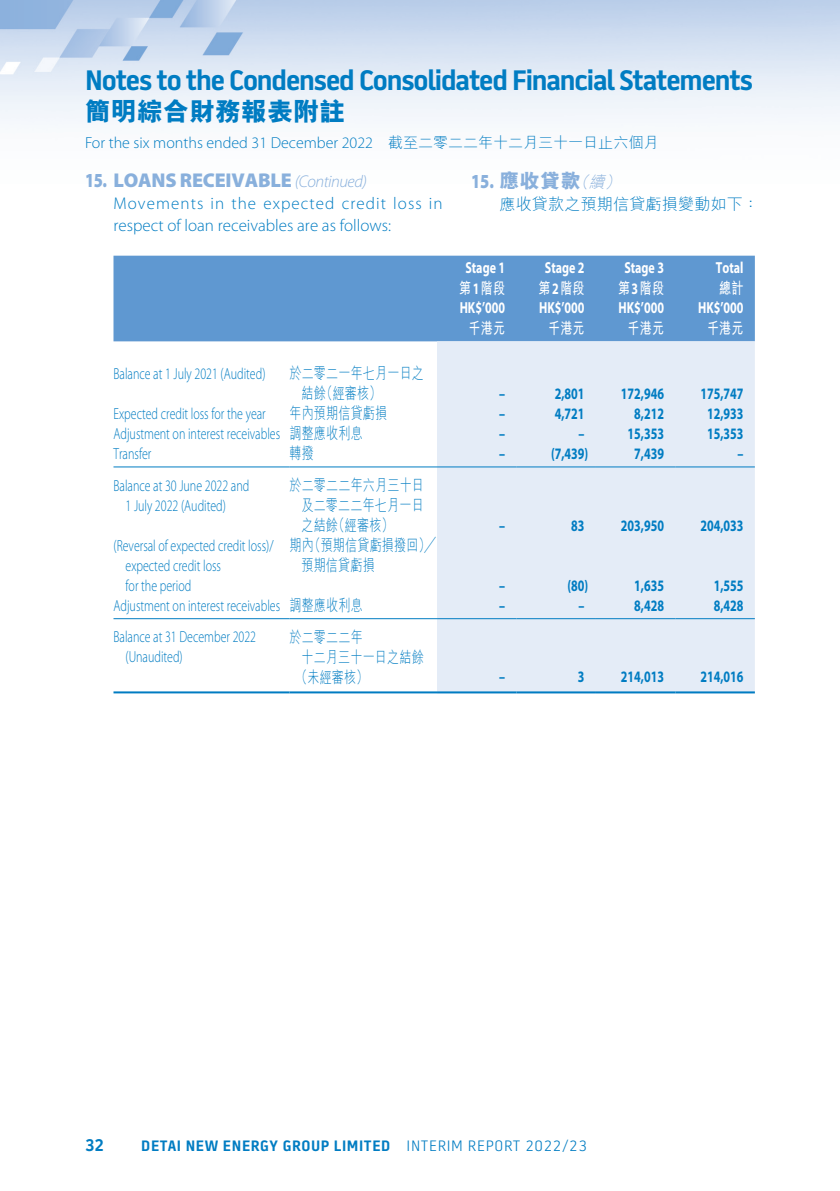
<style>
.page{position:relative;width:840px;height:1191px;background:#fff}
.page>*{position:absolute;margin:0;border:0;box-sizing:border-box;transform-origin:0 0}
.t1{font:700 28px "Battersea";letter-spacing:-.04em;color:#007cc2}
.t2{font:800 26px "M Hei HK";color:#007cc2}
._01_H1_E{font:900 20px "Myriad Pro";letter-spacing:-.01em;color:#89b0dc;scale:.8 1}
._001_H1_C{font:800 20px "M Hei HK";color:#89b0dc}
._00_txt_E{font:300 17px/22px "Myriad Pro";color:#007cc2}
.t3{font:700 17px "Battersea";color:#007cc2}
._50_Table_txt{font:300 16px "Myriad Pro";color:#007cc2;scale:.75 1}
._50_Table_txt-2{font:700 16px "Myriad Pro";color:#007cc2;scale:.75 1}
._50_Table_txt-3{font:300 16px "M Hei HK";letter-spacing:.02em;color:#007cc2;scale:.75 1}
._50_Table_txt-4{font:300 16px "Myriad Pro";color:#007cc2}
._50_Table_txt-5{font:700 16px "Myriad Pro";color:#fff;scale:.75 1}
._50_Table_txt-6{font:700 16px "M Hei HK";letter-spacing:.02em;color:#fff;scale:.75 1}
._000_txt_C{font:300 16px "M Hei HK";letter-spacing:.015em;color:#007cc2}
.t4{font:700 15px "Battersea";letter-spacing:.04em;color:#007cc2}
.s1{font-family:"M Hei HK";font-size:15px}
.s2{font-family:"Myriad Pro";font-weight:900}
.s3{font-weight:300;font-style:italic;font-size:16px}
.s4{font-weight:300;font-style:italic;font-size:17px}
.s5{font-family:"Myriad Pro"}
.s6{font-weight:300}
</style>
<div class="page">
<img style="left:0;top:0;width:839px;height:694px">
<div style="left:113px;top:256px;width:641px;height:85px;background:#5f98d1"></div>
<div style="left:437px;top:341px;width:317px;height:350px;background:#e4ecf7"></div>
<hr style="left:113px;top:466px;width:176px;height:1px;background:#007cc2">
<hr style="left:289px;top:466px;width:148px;height:1px;background:#007cc2">
<hr style="left:437px;top:466px;width:79px;height:1px;background:#007cc2">
<hr style="left:516px;top:466px;width:79px;height:1px;background:#007cc2">
<hr style="left:595px;top:466px;width:80px;height:1px;background:#007cc2">
<hr style="left:675px;top:466px;width:79px;height:1px;background:#007cc2">
<hr style="left:113px;top:618px;width:176px;height:1px;background:#007cc2">
<hr style="left:289px;top:618px;width:148px;height:1px;background:#007cc2">
<hr style="left:437px;top:618px;width:79px;height:1px;background:#007cc2">
<hr style="left:516px;top:618px;width:79px;height:1px;background:#007cc2">
<hr style="left:595px;top:618px;width:80px;height:1px;background:#007cc2">
<hr style="left:675px;top:618px;width:79px;height:1px;background:#007cc2">
<hr style="left:113px;top:691px;width:176px;height:2px;background:#007cc2">
<hr style="left:289px;top:691px;width:148px;height:2px;background:#007cc2">
<hr style="left:437px;top:691px;width:79px;height:2px;background:#007cc2">
<hr style="left:516px;top:691px;width:79px;height:2px;background:#007cc2">
<hr style="left:595px;top:691px;width:80px;height:2px;background:#007cc2">
<hr style="left:675px;top:691px;width:79px;height:2px;background:#007cc2">
<h1 class="t1" style="left:85px;top:63px;width:669px">Notes to the Condensed Consolidated Financial Statements</h1>
<h2 class="t2" style="left:85px;top:98px;width:261px">簡明綜合財務報表附註</h2>
<p class="_50_Table_txt-4" style="left:85px;top:133px;width:574px">For the six months ended 31 December 2022 <span class="s1">截至二零二二年十二月三十一日止六個月</span></p>
<p class="_001_H1_C" style="left:471px;top:171px;width:154px"><span class="s2">15.</span> 應收貸款<span class="s3">（續）</span></p>
<p class="_000_txt_C" style="left:499px;top:196px;width:261px">應收貸款之預期信貸虧損變動如下：</p>
<p class="_01_H1_E" style="left:85px;top:167px;width:353px">15. LOANS RECEIVABLE <span class="s4">(Continued)</span></p>
<p class="_00_txt_E" style="left:113px;top:192px;width:330px">Movements in the expected credit loss in respect of loan receivables are as follows:</p>
<p class="_50_Table_txt-5" style="left:465px;top:259px;width:54px">Stage 1</p>
<p class="_50_Table_txt-5" style="left:544px;top:259px;width:54px">Stage 2</p>
<p class="_50_Table_txt-5" style="left:624px;top:259px;width:54px">Stage 3</p>
<p class="_50_Table_txt-5" style="left:715px;top:259px;width:38px">Total</p>
<p class="_50_Table_txt-6" style="left:459px;top:276px;width:63px">第<span class="s5">1</span>階段</p>
<p class="_50_Table_txt-6" style="left:538px;top:276px;width:63px">第<span class="s5">2</span>階段</p>
<p class="_50_Table_txt-6" style="left:617px;top:276px;width:63px">第<span class="s5">3</span>階段</p>
<p class="_50_Table_txt-6" style="left:718px;top:276px;width:34px">總計</p>
<p class="_50_Table_txt-5" style="left:459px;top:299px;width:62px">HK$’000</p>
<p class="_50_Table_txt-5" style="left:539px;top:299px;width:62px">HK$’000</p>
<p class="_50_Table_txt-5" style="left:618px;top:299px;width:62px">HK$’000</p>
<p class="_50_Table_txt-5" style="left:697px;top:299px;width:62px">HK$’000</p>
<p class="_50_Table_txt-6" style="left:468px;top:316px;width:50px">千港元</p>
<p class="_50_Table_txt-6" style="left:547px;top:316px;width:50px">千港元</p>
<p class="_50_Table_txt-6" style="left:627px;top:316px;width:50px">千港元</p>
<p class="_50_Table_txt-6" style="left:706px;top:316px;width:50px">千港元</p>
<p class="_50_Table_txt" style="left:113px;top:364px;width:204px">Balance at 1 July 2021 (Audited)</p>
<p class="_50_Table_txt-3" style="left:289px;top:365px;width:181px">於二零二一年七月一日之</p>
<p class="_50_Table_txt-3" style="left:301px;top:385px;width:108px">結餘（經審核）</p>
<p class="_50_Table_txt-2" style="left:499px;top:384px;width:9px">–</p>
<p class="_50_Table_txt-2" style="left:554px;top:384px;width:41px">2,801</p>
<p class="_50_Table_txt-2" style="left:620px;top:384px;width:59px">172,946</p>
<p class="_50_Table_txt-2" style="left:700px;top:384px;width:59px">175,747</p>
<p class="_50_Table_txt" style="left:113px;top:404px;width:204px">Expected credit loss for the year</p>
<p class="_50_Table_txt-3" style="left:289px;top:405px;width:132px">年內預期信貸虧損</p>
<p class="_50_Table_txt-2" style="left:499px;top:404px;width:9px">–</p>
<p class="_50_Table_txt-2" style="left:554px;top:404px;width:41px">4,721</p>
<p class="_50_Table_txt-2" style="left:634px;top:404px;width:41px">8,212</p>
<p class="_50_Table_txt-2" style="left:706px;top:404px;width:50px">12,933</p>
<p class="_50_Table_txt" style="left:113px;top:424px;width:224px">Adjustment on interest receivables</p>
<p class="_50_Table_txt-3" style="left:289px;top:425px;width:99px">調整應收利息</p>
<p class="_50_Table_txt-2" style="left:499px;top:424px;width:9px">–</p>
<p class="_50_Table_txt-2" style="left:578px;top:424px;width:9px">–</p>
<p class="_50_Table_txt-2" style="left:627px;top:424px;width:50px">15,353</p>
<p class="_50_Table_txt-2" style="left:706px;top:424px;width:50px">15,353</p>
<p class="_50_Table_txt" style="left:113px;top:444px;width:52px">Transfer</p>
<p class="_50_Table_txt-3" style="left:289px;top:445px;width:34px">轉撥</p>
<p class="_50_Table_txt-2" style="left:499px;top:444px;width:9px">–</p>
<p class="_50_Table_txt-2" style="left:550px;top:444px;width:51px">(7,439)</p>
<p class="_50_Table_txt-2" style="left:634px;top:444px;width:41px">7,439</p>
<p class="_50_Table_txt-2" style="left:737px;top:444px;width:9px">–</p>
<p class="_50_Table_txt" style="left:113px;top:475px;width:182px">Balance at 30 June 2022 and</p>
<p class="_50_Table_txt" style="left:125px;top:495px;width:135px">1 July 2022 (Audited)</p>
<p class="_50_Table_txt-3" style="left:289px;top:477px;width:181px">於二零二二年六月三十日</p>
<p class="_50_Table_txt-3" style="left:301px;top:497px;width:164px">及二零二二年七月一日</p>
<p class="_50_Table_txt-3" style="left:301px;top:517px;width:124px">之結餘（經審核）</p>
<p class="_50_Table_txt-2" style="left:499px;top:516px;width:9px">–</p>
<p class="_50_Table_txt-2" style="left:571px;top:516px;width:19px">83</p>
<p class="_50_Table_txt-2" style="left:620px;top:516px;width:59px">203,950</p>
<p class="_50_Table_txt-2" style="left:700px;top:516px;width:59px">204,033</p>
<p class="_50_Table_txt" style="left:113px;top:535px;width:215px">(Reversal of expected credit loss)/</p>
<p class="_50_Table_txt" style="left:125px;top:555px;width:129px">expected credit loss</p>
<p class="_50_Table_txt" style="left:125px;top:575px;width:89px">for the period</p>
<p class="_50_Table_txt-3" style="left:289px;top:537px;width:196px">期內（預期信貸虧損撥回）╱</p>
<p class="_50_Table_txt-3" style="left:301px;top:557px;width:99px">預期信貸虧損</p>
<p class="_50_Table_txt-2" style="left:499px;top:576px;width:9px">–</p>
<p class="_50_Table_txt-2" style="left:567px;top:576px;width:29px">(80)</p>
<p class="_50_Table_txt-2" style="left:634px;top:576px;width:41px">1,635</p>
<p class="_50_Table_txt-2" style="left:713px;top:576px;width:41px">1,555</p>
<p class="_50_Table_txt" style="left:113px;top:595px;width:224px">Adjustment on interest receivables</p>
<p class="_50_Table_txt-3" style="left:289px;top:597px;width:99px">調整應收利息</p>
<p class="_50_Table_txt-2" style="left:499px;top:596px;width:9px">–</p>
<p class="_50_Table_txt-2" style="left:578px;top:596px;width:9px">–</p>
<p class="_50_Table_txt-2" style="left:634px;top:596px;width:41px">8,428</p>
<p class="_50_Table_txt-2" style="left:713px;top:596px;width:41px">8,428</p>
<p class="_50_Table_txt" style="left:113px;top:627px;width:191px">Balance at 31 December 2022</p>
<p class="_50_Table_txt" style="left:125px;top:647px;width:78px">(Unaudited)</p>
<p class="_50_Table_txt-3" style="left:289px;top:629px;width:99px">於二零二二年</p>
<p class="_50_Table_txt-3" style="left:301px;top:649px;width:164px">十二月三十一日之結餘</p>
<p class="_50_Table_txt-3" style="left:295px;top:669px;width:98px">（未經審核）</p>
<p class="_50_Table_txt-2" style="left:499px;top:668px;width:9px">–</p>
<p class="_50_Table_txt-2" style="left:577px;top:668px;width:10px">3</p>
<p class="_50_Table_txt-2" style="left:620px;top:668px;width:59px">214,013</p>
<p class="_50_Table_txt-2" style="left:700px;top:668px;width:59px">214,016</p>
<p class="t3" style="left:85px;top:1135px;width:20px">32</p>
<p class="t4" style="left:141px;top:1136px;width:447px">DETAI NEW ENERGY GROUP LIMITED <span class="s6">INTERIM REPORT 2022/23</span></p>
</div>
